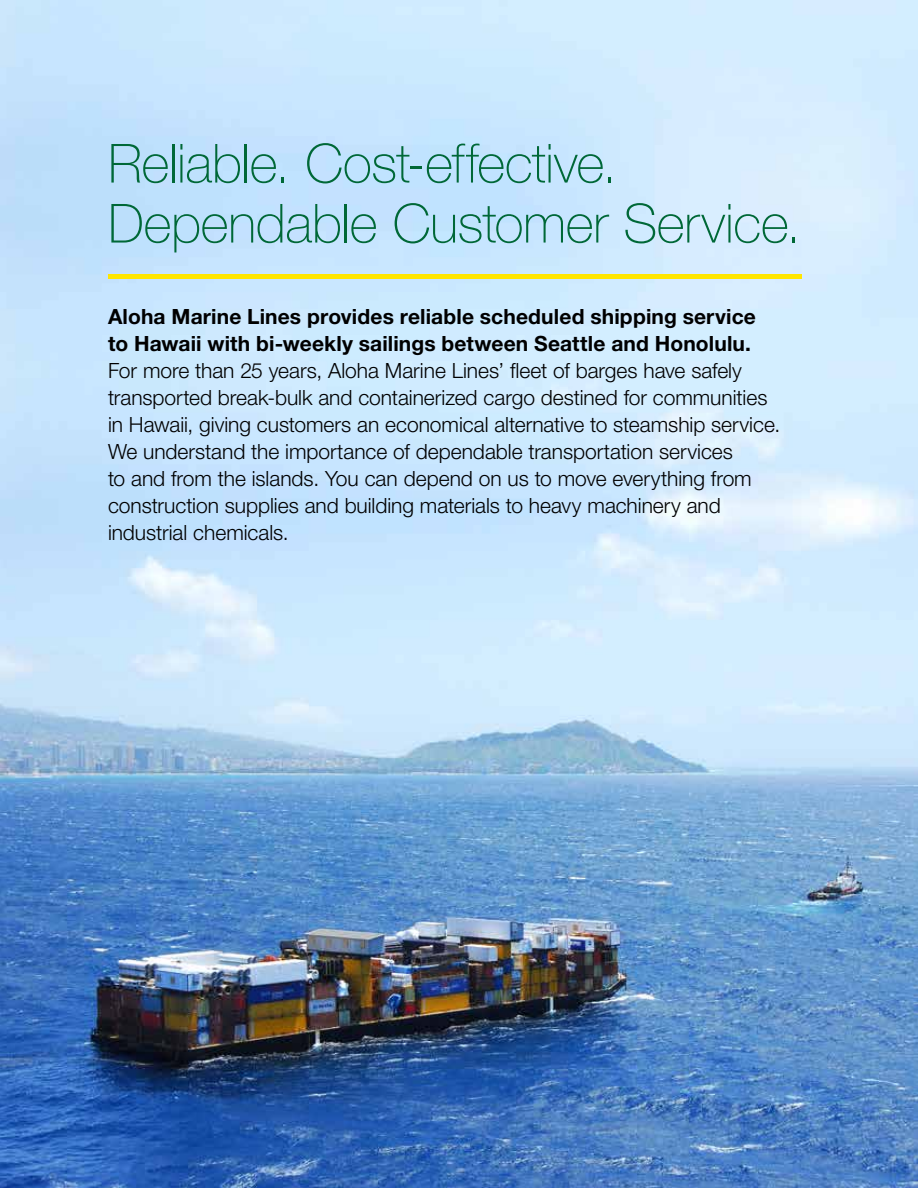
<style>
.page{position:relative;width:918px;height:1188px;background:#fff}
.page>*{position:absolute;margin:0;border:0;box-sizing:border-box;transform-origin:0 0}
.t1{font:100 54px/60px "Helvetica Neue LT Std";letter-spacing:-.01em;color:#006837}
.t2{font:300 21px/27px "Helvetica Neue LT Std";color:#000}
.t3{font:700 21px/27px "Helvetica Neue LT Std";letter-spacing:.005em;color:#000}
</style>
<div class="page">
<img style="left:0;top:0;width:918px;height:1188px">
<div style="left:108px;top:274px;width:693px;height:5px;background:#ffe600"></div>
<h1 class="t1" style="left:108px;top:133px;width:695px">Reliable. Cost-effective.<br>Dependable Customer Service.</h1>
<p class="t3" style="left:108px;top:302px;width:649px">Aloha Marine Lines provides reliable scheduled shipping service to Hawaii with bi-weekly sailings between Seattle and Honolulu.</p>
<p class="t2" style="left:108px;top:356px;width:674px">For more than 25 years, Aloha Marine Lines’ fleet of barges have safely transported break-bulk and containerized cargo destined for communities in Hawaii, giving customers an economical alternative to steamship service.<br>We understand the importance of dependable transportation services<br>to and from the islands. You can depend on us to move everything from construction supplies and building materials to heavy machinery and industrial chemicals.</p>
</div>
